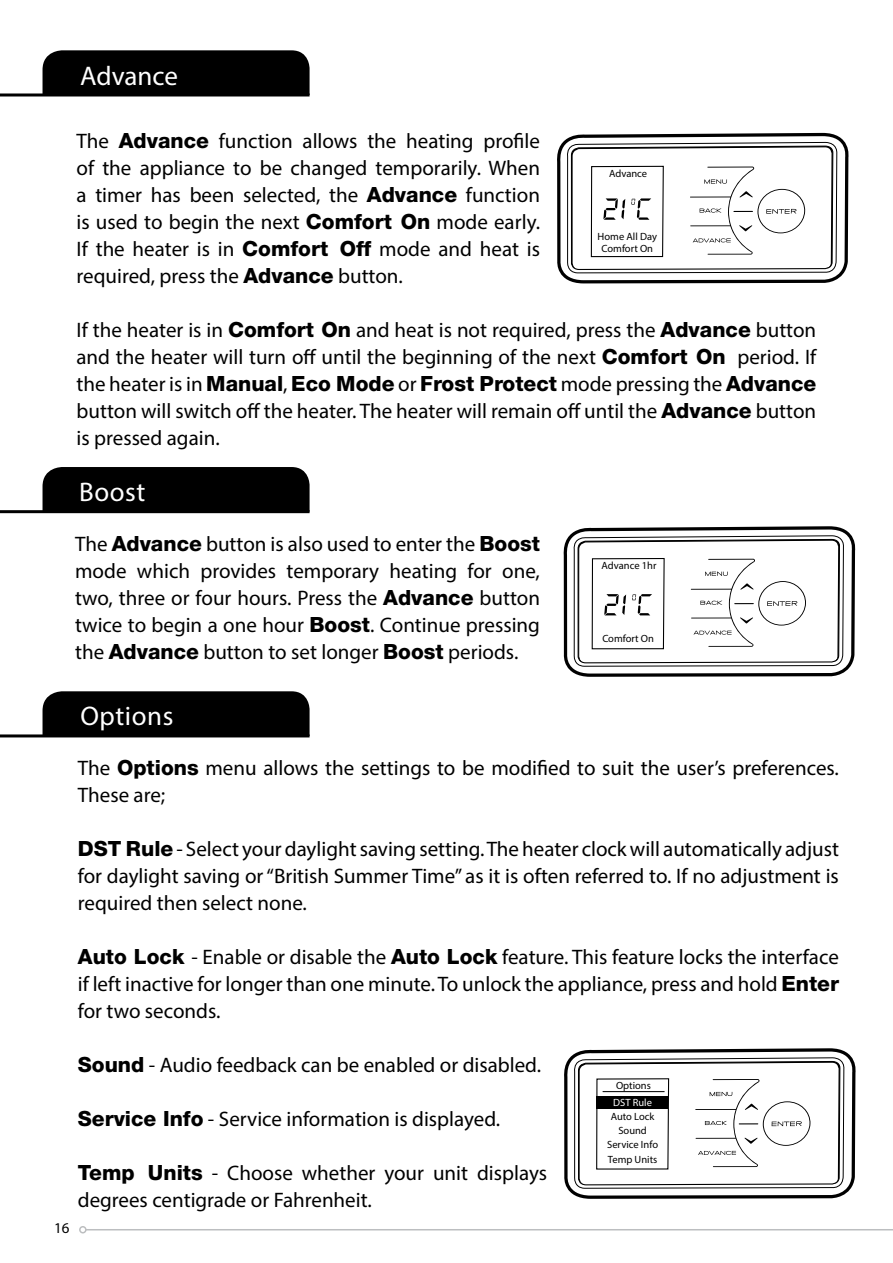
<style>
.page{position:relative;width:893px;height:1263px;background:#fff}
.page>*{position:absolute;margin:0;border:0;box-sizing:border-box;transform-origin:0 0}
.t1{font:27px "Myriad Pro";letter-spacing:.02em;color:#fff}
.t2{font:27px "Myriad Pro";color:#fff}
.t3{font:21px/27px "Myriad Pro";color:#000;text-align:justify}
.t4{font:800 21px "Helvetica Neue CE";color:#000}
.t5{font:15px "Myriad Pro";color:#000}
.t6{font:10.5px/14.2px "Myriad Pro";color:#000;text-align:center}
.t7{font:10.5px "Myriad Pro";color:#fff}
.s1{font-family:"Helvetica Neue CE";font-weight:800}
.s2{font-family:"Myriad Pro";font-weight:400}
</style>
<div class="page">
<svg style="left:564px;top:526px;width:292px;height:151px"></svg>
<svg style="left:557px;top:133px;width:292px;height:151px"></svg>
<div style="left:43px;top:50px;width:267px;height:43px;background:#000"></div>
<hr style="left:0;top:93px;width:310px;height:3px;background:#000">
<svg style="left:564px;top:1048px;width:292px;height:151px"></svg>
<hr style="left:603px;top:1091px;width:61px;height:1px;background:#000">
<div style="left:597px;top:1096px;width:71px;height:13px;background:#000"></div>
<div style="left:43px;top:467px;width:267px;height:43px;background:#000"></div>
<hr style="left:0;top:510px;width:310px;height:3px;background:#000">
<div style="left:43px;top:691px;width:267px;height:43px;background:#000"></div>
<hr style="left:0;top:734px;width:310px;height:3px;background:#000">
<hr style="left:86px;top:1229px;width:807px;height:1px;background:#bcbec0">
<div style="left:79px;top:1226px;width:8px;height:7px;border:2px solid #bcbec0;border-radius:50%"></div>
<p class="t2" style="left:80px;top:59px;width:99px">Advance</p>
<p class="t3" style="left:77px;top:127px;width:465px">The <span class="s1">Advance</span> function allows the heating profile of the appliance to be changed temporarily. When a timer has been selected, the <span class="s1">Advance</span> function is used to begin the next <span class="s1">Comfort On</span> mode early.<br>If the heater is in <span class="s1">Comfort Off</span> mode and heat is required, press the <span class="s1">Advance</span> button.</p>
<p class="t3" style="left:77px;top:316px;width:741px">If the heater is in <span class="s1">Comfort On</span> and heat is not required, press the <span class="s1">Advance</span> button and the heater will turn off until the beginning of the next <span class="s1">Comfort On</span> period. If</p>
<p class="t4" style="left:77px;top:371px;width:741px"><span class="s2">the heater is in</span> Manual<span class="s2">,</span> Eco Mode <span class="s2">or</span> Frost Protect <span class="s2">mode pressing the</span> Advance</p>
<p class="t3" style="left:77px;top:397px;width:741px">button will switch off the heater. The heater will remain off until the <span class="s1">Advance</span> button is pressed again.</p>
<p class="t6" style="left:609px;top:166px;width:40px">Advance</p>
<p class="t6" style="left:598px;top:231px;width:61px;line-height:12px">Home All Day<br>Comfort On</p>
<p class="t1" style="left:79px;top:475px;width:68px">Boost</p>
<p class="t3" style="left:75px;top:530px;width:466px">The <span class="s1">Advance</span> button is also used to enter the <span class="s1">Boost </span>mode which provides temporary heating for one, two, three or four hours. Press the <span class="s1">Advance</span> button twice to begin a one hour <span class="s1">Boost</span>. Continue pressing the <span class="s1">Advance</span> button to set longer <span class="s1">Boost</span> periods.</p>
<p class="t1" style="left:80px;top:699px;width:94px">Options</p>
<p class="t6" style="left:602px;top:558px;width:56px">Advance 1hr</p>
<p class="t6" style="left:602px;top:632px;width:53px">Comfort On</p>
<p class="t5" style="left:54px;top:1219px;width:17px">16</p>
<p class="t3" style="left:78px;top:754px;width:763px">The <span class="s1">Options</span> menu allows the settings to be modified to suit the user’s preferences.<br>These are;</p>
<p class="t3" style="left:78px;top:835px;width:763px"><span class="s1">DST Rule</span> - Select your daylight saving setting. The heater clock will automatically adjust for daylight saving or “British Summer Time” as it is often referred to. If no adjustment is required then select none.</p>
<p class="t3" style="left:78px;top:943px;width:763px"><span class="s1">Auto Lock</span> - Enable or disable the <span class="s1">Auto Lock</span> feature. This feature locks the interface if left inactive for longer than one minute. To unlock the appliance, press and hold <span class="s1">Enter </span>for two seconds.</p>
<p class="t3" style="left:78px;top:1051px;width:465px"><span class="s1">Sound</span> - Audio feedback can be enabled or disabled.</p>
<p class="t3" style="left:78px;top:1105px;width:424px"><span class="s1">Service Info</span> - Service information is displayed.</p>
<p class="t3" style="left:78px;top:1159px;width:471px"><span class="s1">Temp Units</span> - Choose whether your unit displays degrees centigrade or Fahrenheit.</p>
<p class="t6" style="left:616px;top:1078px;width:36px">Options</p>
<p class="t7" style="left:613px;top:1096px;width:40px">DST Rule</p>
<p class="t6" style="left:607px;top:1109px;width:52px">Auto Lock<br>Sound<br>Service Info<br>Temp Units</p>
</div>
